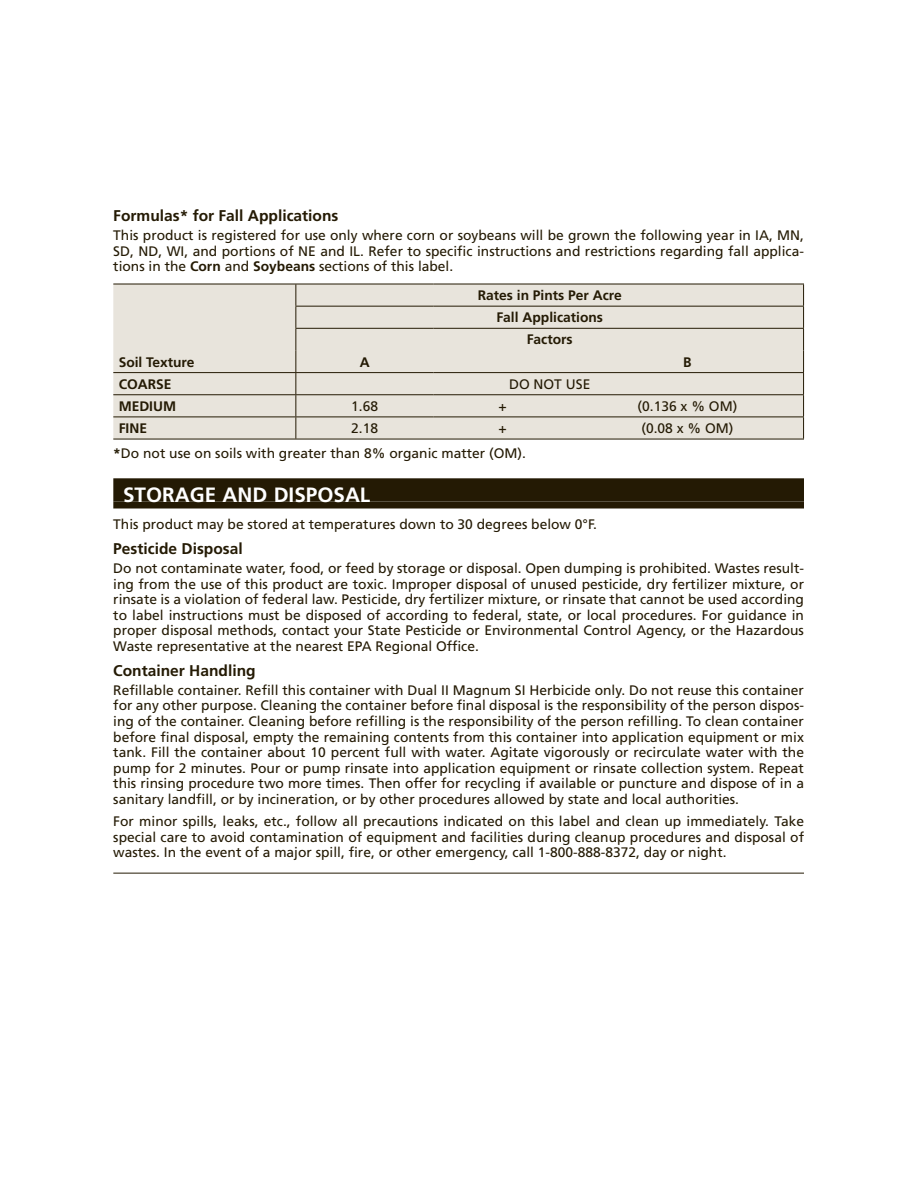
<style>
.page{position:relative;width:918px;height:1188px;background:#fff}
.page>*{position:absolute;margin:0;border:0;box-sizing:border-box;transform-origin:0 0}
.t1{font:700 20.7px "Frutiger LT Std";color:#fff}
.t2{font:700 15.6px "Frutiger LT Std";color:#241a04}
.t3{font:13.8px/15.6px "Frutiger LT Std";color:#241a04;text-align:justify}
.t4{font:700 13.8px/22.2px "Frutiger LT Std";color:#241a04;text-align:center}
.s1{font-weight:700}
</style>
<div class="page">
<div style="left:113px;top:478px;width:691px;height:24px;background:#241a04"></div>
<div style="left:113px;top:502px;width:691px;height:7px;background:#241a04"></div>
<hr style="left:113px;top:873px;width:691px;height:1px;background:#241a04">
<div style="left:113px;top:285px;width:690px;height:154px;background:#e8e4dc"></div>
<hr style="left:113px;top:284px;width:321px;height:1px;background:#241a04">
<hr style="left:434px;top:284px;width:370px;height:1px;background:#241a04">
<hr style="left:295px;top:306px;width:139px;height:1px;background:#241a04">
<hr style="left:434px;top:306px;width:370px;height:1px;background:#241a04">
<hr style="left:295px;top:328px;width:139px;height:1px;background:#241a04">
<hr style="left:434px;top:328px;width:370px;height:1px;background:#241a04">
<hr style="left:113px;top:372px;width:321px;height:1px;background:#241a04">
<hr style="left:434px;top:372px;width:370px;height:1px;background:#241a04">
<hr style="left:113px;top:394px;width:321px;height:1px;background:#241a04">
<hr style="left:434px;top:394px;width:370px;height:1px;background:#241a04">
<hr style="left:113px;top:416px;width:321px;height:1px;background:#241a04">
<svg style="left:295px;top:284px;width:1px;height:155px"></svg>
<hr style="left:434px;top:416px;width:370px;height:1px;background:#241a04">
<svg style="left:803px;top:284px;width:1px;height:155px"></svg>
<hr style="left:113px;top:439px;width:691px;height:1px;background:#241a04">
<p class="t2" style="left:113px;top:208px;width:227px">Formulas* for Fall Applications</p>
<p class="t3" style="left:113px;top:228px;width:692px">This product is registered for use only where corn or soybeans will be grown the following year in IA, MN, SD, ND, WI, and portions of NE and IL. Refer to specific instructions and restrictions regarding fall applica&shy;tions in the <span class="s1">Corn</span> and <span class="s1">Soybeans</span> sections of this label.</p>
<p class="t4" style="left:119px;top:351px;width:77px">Soil Texture</p>
<p class="t4" style="left:478px;top:285px;width:145px">Rates in Pints Per Acre<br>Fall Applications<br>Factors</p>
<p class="t4" style="left:360px;top:351px;width:11px">A</p>
<p class="t4" style="left:683px;top:351px;width:10px">B</p>
<p class="t4" style="left:119px;top:373px;width:54px">COARSE</p>
<p class="t3" style="left:509px;top:377px;width:83px">DO NOT USE</p>
<p class="t4" style="left:119px;top:396px;width:59px">MEDIUM</p>
<p class="t3" style="left:351px;top:399px;width:28px">1.68</p>
<p class="t3" style="left:498px;top:399px;width:10px">+</p>
<p class="t3" style="left:638px;top:399px;width:101px">(0.136 x % OM)</p>
<p class="t4" style="left:119px;top:418px;width:30px">FINE</p>
<p class="t3" style="left:351px;top:421px;width:28px">2.18</p>
<p class="t3" style="left:498px;top:421px;width:10px">+</p>
<p class="t3" style="left:641px;top:421px;width:94px">(0.08 x % OM)</p>
<p class="t3" style="left:113px;top:446px;width:414px"><span class="s1">*</span>Do not use on soils with greater than 8% organic matter (OM).</p>
<h1 class="t1" style="left:123px;top:484px;width:249px">STORAGE AND DISPOSAL</h1>
<p class="t3" style="left:113px;top:517px;width:485px">This product may be stored at temperatures down to 30 degrees below 0°F.</p>
<p class="t2" style="left:113px;top:541px;width:131px">Pesticide Disposal</p>
<p class="t3" style="left:113px;top:561px;width:692px">Do not contaminate water, food, or feed by storage or disposal. Open dumping is prohibited. Wastes result&shy;ing from the use of this product are toxic. Improper disposal of unused pesticide, dry fertilizer mixture, or rinsate is a violation of federal law. Pesticide, dry fertilizer mixture, or rinsate that cannot be used according to label instructions must be disposed of according to federal, state, or local procedures. For guidance in proper disposal methods, contact your State Pesticide or Environmental Control Agency, or the Hazardous Waste representative at the nearest EPA Regional Office.</p>
<p class="t2" style="left:113px;top:663px;width:144px">Container Handling</p>
<p class="t3" style="left:113px;top:683px;width:692px">Refillable container. Refill this container with Dual II Magnum SI Herbicide only. Do not reuse this container for any other purpose. Cleaning the container before final disposal is the responsibility of the person dispos&shy;ing of the container. Cleaning before refilling is the responsibility of the person refilling. To clean container before final disposal, empty the remaining contents from this container into application equipment or mix tank. Fill the container about 10 percent full with water. Agitate vigorously or recirculate water with the pump for 2 minutes. Pour or pump rinsate into application equipment or rinsate collection system. Repeat this rinsing procedure two more times. Then offer for recycling if available or puncture and dispose of in a sanitary landfill, or by incineration, or by other procedures allowed by state and local authorities.</p>
<p class="t3" style="left:113px;top:814px;width:692px">For minor spills, leaks, etc., follow all precautions indicated on this label and clean up immediately. Take special care to avoid contamination of equipment and facilities during cleanup procedures and disposal of wastes. In the event of a major spill, fire, or other emergency, call 1-800-888-8372, day or night.</p>
</div>
